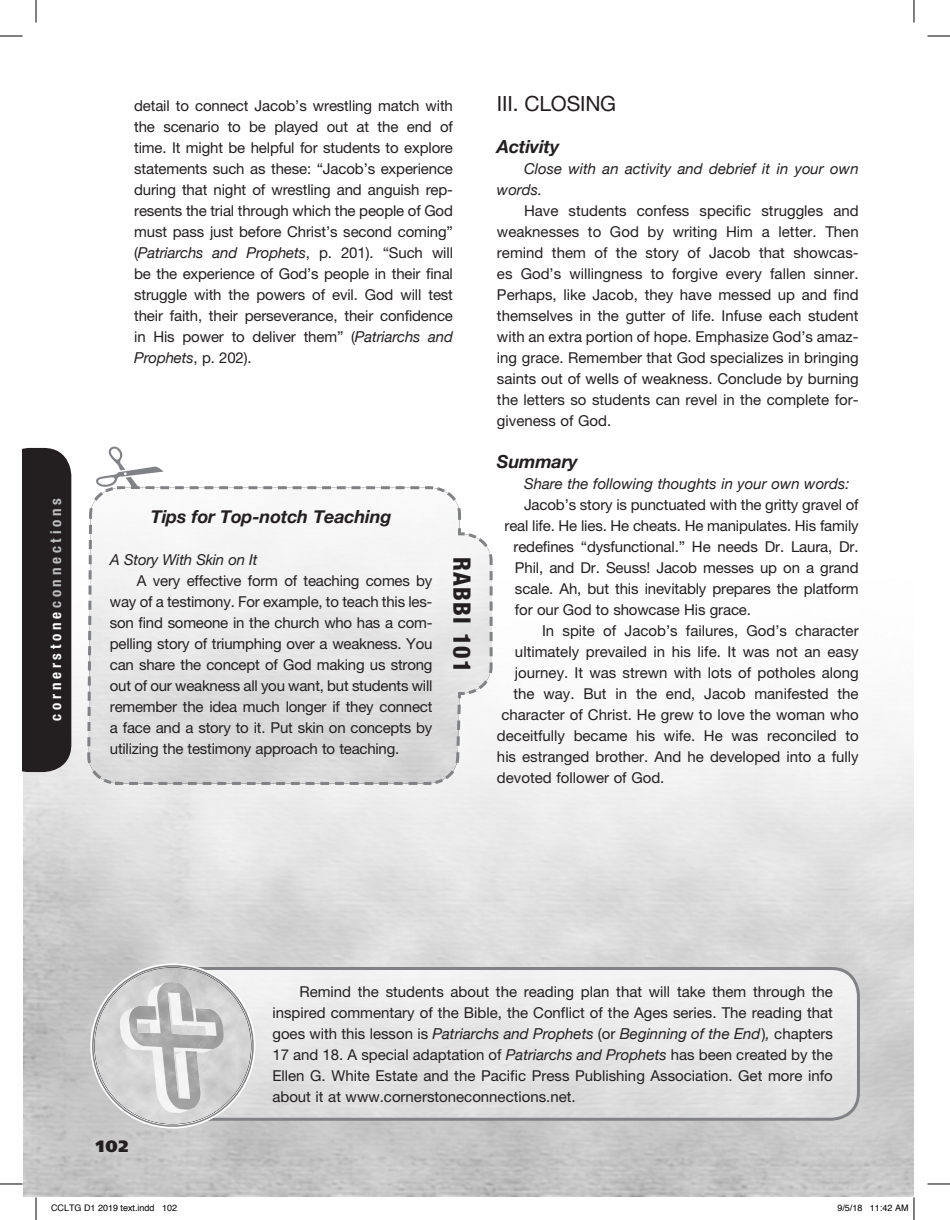
<style>
.page{position:relative;width:950px;height:1220px;background:#fff}
.page>*{position:absolute;margin:0;border:0;box-sizing:border-box;transform-origin:0 0}
.t1{font:800 condensed 24px "Helvetica Neue";letter-spacing:.05em;color:#231f20}
.t2{font:21px "Helvetica Neue";letter-spacing:-.01em;color:#231f20}
.t3{font:italic 700 18px "Helvetica Neue";letter-spacing:-.01em;color:#231f20}
.t4{font:900 16.5px "Frutiger";color:#231f20}
.t5{font:15px/21px "Helvetica Neue";color:#231f20;text-align:justify}
.t6{font:italic 15px/21px "Helvetica Neue";color:#231f20}
.t7{font:700 condensed 15px "Helvetica Neue";letter-spacing:.25em;color:#fff}
.t8{font:9px "Helvetica";color:#000}
.s1{color:#bcbdc0}
.s2{font-style:italic}
</style>
<div class="page">
<svg style="left:86px;top:486px;width:408px;height:300px"></svg>
<img style="left:122px;top:506px;width:30px;height:16px">
<div style="left:22px;top:448px;width:49px;height:324px;background:#231f20"></div>
<div style="left:129px;top:967px;width:730px;height:153px;border:3px solid #808285;border-radius:27px"></div>
<img style="left:193px;top:967px;width:53px;height:157px">
<svg style="left:93px;top:966px;width:160px;height:160px"></svg>
<img style="left:95px;top:967px;width:156px;height:157px;border-radius:78px">
<img style="left:147px;top:982px;width:21px;height:24px">
<svg style="left:0;top:36px;width:22px;height:1px"></svg>
<svg style="left:927px;top:36px;width:23px;height:1px"></svg>
<svg style="left:0;top:1183px;width:22px;height:1px"></svg>
<svg style="left:927px;top:1183px;width:23px;height:1px"></svg>
<svg style="left:36px;top:0;width:1px;height:22px"></svg>
<svg style="left:36px;top:1197px;width:1px;height:23px"></svg>
<svg style="left:913px;top:0;width:1px;height:22px"></svg>
<svg style="left:913px;top:1197px;width:1px;height:23px"></svg>
<svg style="left:95px;top:486px;width:327px;height:20px"></svg>
<p class="t7" style="left:47px;top:721px;width:224px;rotate:-90deg">cornerstone<span class="s1">connections</span></p>
<p class="t5" style="left:134px;top:95px;width:320px">detail to connect Jacob’s wrestling match with the scenario to be played out at the end of time. It might be helpful for students to explore statements such as these: “Jacob’s experience during that night of wrestling and anguish rep&shy;resents the trial through which the people of God must pass just before Christ’s second coming” (<span class="s2">Patriarchs and Prophets</span>, p. 201). “Such will be the experience of God’s people in their final struggle with the powers of evil. God will test their faith, their perseverance, their confidence in His power to deliver them” (<span class="s2">Patriarchs and Prophets</span>, p. 202).</p>
<h2 class="t2" style="left:497px;top:91px;width:121px">III. CLOSING</h2>
<p class="t3" style="left:497px;top:135px;width:64px">Activity</p>
<p class="t6" style="left:497px;top:158px;width:363px;text-indent:27px">Close with an activity and debrief it in your own words.</p>
<p class="t5" style="left:497px;top:200px;width:363px;text-indent:27px">Have students confess specific struggles and weaknesses to God by writing Him a letter. Then remind them of the story of Jacob that showcas&shy;es God’s willingness to forgive every fallen sinner.<br>Perhaps, like Jacob, they have messed up and find themselves in the gutter of life. Infuse each student with an extra portion of hope. Emphasize God’s amaz&shy;ing grace. Remember that God specializes in bringing saints out of wells of weakness. Conclude by burning the letters so students can revel in the complete for&shy;giveness of God.</p>
<p class="t3" style="left:497px;top:450px;width:82px">Summary</p>
<p class="t6" style="left:524px;top:473px;width:327px">Share the following thoughts in your own words:</p>
<p class="t5" style="left:524px;top:494px;width:336px">Jacob’s story is punctuated with the gritty gravel of</p>
<p class="t5" style="left:504px;top:515px;width:356px">real life. He lies. He cheats. He manipulates. His family</p>
<p class="t5" style="left:513px;top:536px;width:346px">redefines “dysfunctional.” He needs Dr. Laura, Dr.</p>
<p class="t5" style="left:515px;top:557px;width:345px">Phil, and Dr. Seuss! Jacob messes up on a grand</p>
<p class="t5" style="left:515px;top:578px;width:345px">scale. Ah, but this inevitably prepares the platform</p>
<p class="t5" style="left:515px;top:599px;width:237px">for our God to showcase His grace.</p>
<p class="t5" style="left:542px;top:620px;width:318px">In spite of Jacob’s failures, God’s character</p>
<p class="t5" style="left:515px;top:641px;width:345px">ultimately prevailed in his life. It was not an easy</p>
<p class="t5" style="left:515px;top:662px;width:345px">journey. It was strewn with lots of potholes along</p>
<p class="t5" style="left:513px;top:683px;width:346px">the way. But in the end, Jacob manifested the</p>
<p class="t5" style="left:501px;top:704px;width:358px">character of Christ. He grew to love the woman who</p>
<p class="t5" style="left:497px;top:725px;width:363px">deceitfully became his wife. He was reconciled to</p>
<p class="t5" style="left:497px;top:746px;width:363px">his estranged brother. And he developed into a fully</p>
<p class="t5" style="left:497px;top:767px;width:169px">devoted follower of God.</p>
<p class="t3" style="left:151px;top:505px;width:242px">Tips for Top-notch Teaching</p>
<p class="t6" style="left:110px;top:548px;width:149px">A Story With Skin on It</p>
<p class="t5" style="left:110px;top:569px;width:324px;text-indent:27px">A very effective form of teaching comes by way of a testimony. For example, to teach this les&shy;son find someone in the church who has a com&shy;pelling story of triumphing over a weakness. You can share the concept of God making us strong out of our weakness all you want, but students will remember the idea much longer if they connect a face and a story to it. Put skin on concepts by utilizing the testimony approach to teaching.</p>
<h1 class="t1" style="left:477px;top:556px;width:117px;rotate:90deg">RABBI 101</h1>
<p class="t4" style="left:96px;top:1136px;width:34px">102</p>
<p class="t5" style="left:272px;top:981px;width:562px;text-indent:27px">Remind the students about the reading plan that will take them through the inspired commentary of the Bible, the Conflict of the Ages series. The reading that goes with this lesson is <span class="s2">Patriarchs and Prophets</span> (or <span class="s2">Beginning of the End</span>)<span class="s2">,</span> chapters 17 and 18. A special adaptation of <span class="s2">Patriarchs and Prophets</span> has been created by the Ellen G. White Estate and the Pacific Press Publishing Association. Get more info about it at www.cornerstoneconnections.net.</p>
<p class="t8" style="left:51px;top:1200px;width:128px">CCLTG D1 2019 text.indd 102</p>
<p class="t8" style="left:837px;top:1200px;width:73px">9/5/18 11:42 AM</p>
</div>
